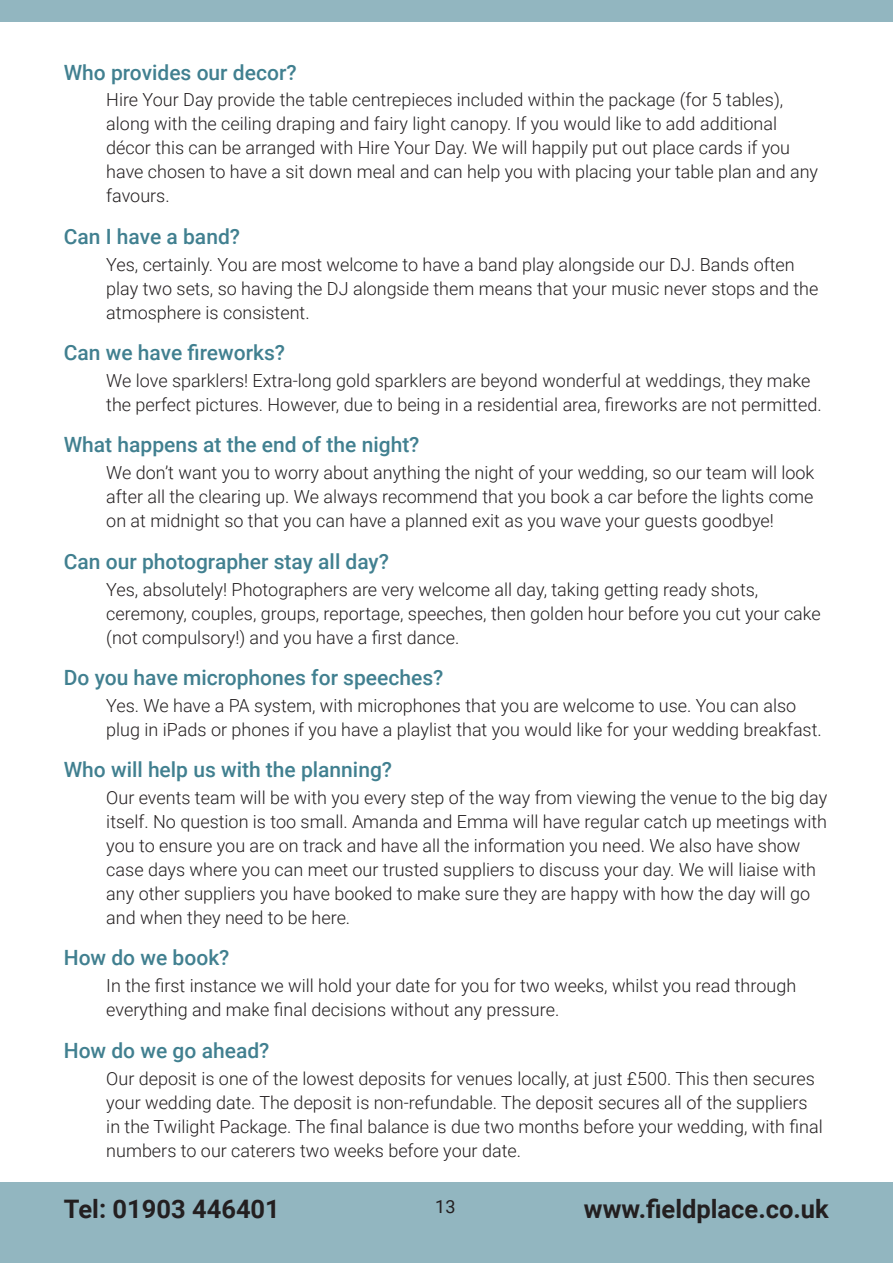
<style>
.page{position:relative;width:893px;height:1263px;background:#fff}
.page>*{position:absolute;margin:0;border:0;box-sizing:border-box;transform-origin:0 0}
.t1{font:700 25.5px "Roboto";color:#231f20}
.t2{font:500 21px "Roboto";color:#418090}
.t3{font:300 18px/24px "Roboto";color:#231f20}
.t4{font:18px "Roboto";color:#231f20}
</style>
<div class="page">
<div style="left:0;top:0;width:893px;height:21px;background:#92b6c0"></div>
<div style="left:0;top:1182px;width:893px;height:81px;background:#92b6c0"></div>
<p class="t2" style="left:64px;top:57px;width:234px">Who provides our decor?</p>
<p class="t3" style="left:106px;top:87px;width:713px">Hire Your Day provide the table centrepieces included within the package (for 5 tables), along with the ceiling draping and fairy light canopy. If you would like to add additional décor this can be arranged with Hire Your Day. We will happily put out place cards if you have chosen to have a sit down meal and can help you with placing your table plan and any favours.</p>
<p class="t2" style="left:64px;top:222px;width:178px">Can I have a band?</p>
<p class="t3" style="left:106px;top:252px;width:714px">Yes, certainly. You are most welcome to have a band play alongside our DJ. Bands often play two sets, so having the DJ alongside them means that your music never stops and the atmosphere is consistent.</p>
<p class="t2" style="left:64px;top:338px;width:223px">Can we have fireworks?</p>
<p class="t3" style="left:106px;top:368px;width:717px">We love sparklers! Extra-long gold sparklers are beyond wonderful at weddings, they make the perfect pictures. However, due to being in a residential area, fireworks are not permitted.</p>
<p class="t2" style="left:64px;top:430px;width:357px">What happens at the end of the night?</p>
<p class="t3" style="left:106px;top:460px;width:710px;text-align:justify">We don’t want you to worry about anything the night of your wedding, so our team will look after all the clearing up. We always recommend that you book a car before the lights come on at midnight so that you can have a planned exit as you wave your guests goodbye!</p>
<p class="t2" style="left:64px;top:546px;width:327px">Can our photographer stay all day?</p>
<p class="t3" style="left:106px;top:576px;width:716px">Yes, absolutely! Photographers are very welcome all day, taking getting ready shots, ceremony, couples, groups, reportage, speeches, then golden hour before you cut your cake (not compulsory!) and you have a first dance.</p>
<p class="t2" style="left:64px;top:663px;width:381px">Do you have microphones for speeches?</p>
<p class="t3" style="left:106px;top:693px;width:717px">Yes. We have a PA system, with microphones that you are welcome to use. You can also plug in iPads or phones if you have a playlist that you would like for your wedding breakfast.</p>
<p class="t2" style="left:64px;top:755px;width:330px">Who will help us with the planning?</p>
<p class="t3" style="left:106px;top:785px;width:722px">Our events team will be with you every step of the way from viewing the venue to the big day itself. No question is too small. Amanda and Emma will have regular catch up meetings with you to ensure you are on track and have all the information you need. We also have show case days where you can meet our trusted suppliers to discuss your day. We will liaise with any other suppliers you have booked to make sure they are happy with how the day will go and when they need to be here.</p>
<p class="t2" style="left:64px;top:943px;width:167px">How do we book?</p>
<p class="t3" style="left:106px;top:973px;width:691px">In the first instance we will hold your date for you for two weeks, whilst you read through everything and make final decisions without any pressure.</p>
<p class="t2" style="left:64px;top:1035px;width:207px">How do we go ahead?</p>
<p class="t3" style="left:106px;top:1065px;width:718px">Our deposit is one of the lowest deposits for venues locally, at just £500. This then secures your wedding date. The deposit is non-refundable. The deposit secures all of the suppliers in the Twilight Package. The final balance is due two months before your wedding, with final numbers to our caterers two weeks before your date.</p>
<h1 class="t1" style="left:64px;top:1191px;width:218px">Tel: 01903 446401</h1>
<p class="t4" style="left:435px;top:1194px;width:22px">13</p>
<h1 class="t1" style="left:584px;top:1191px;width:246px">www.fieldplace.co.uk</h1>
</div>
